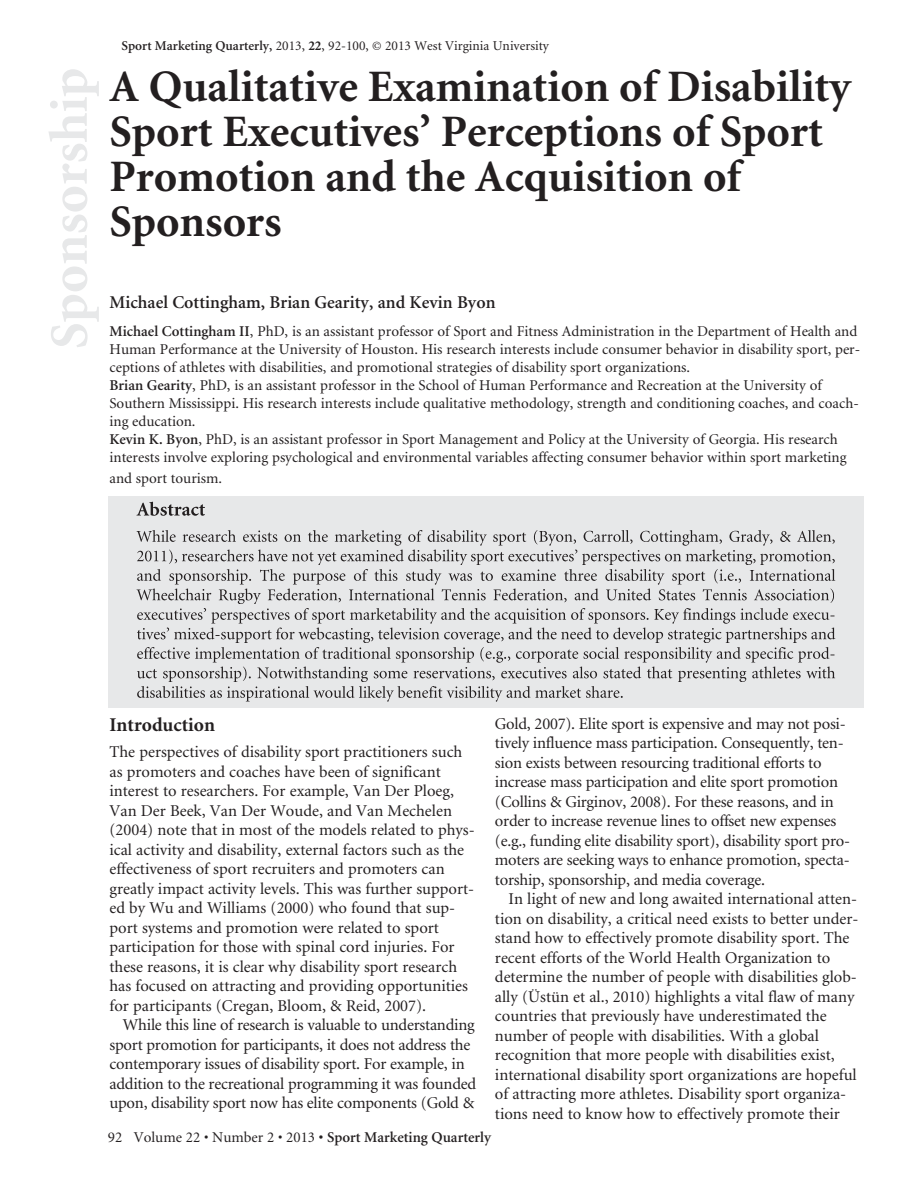
<style>
.page{position:relative;width:918px;height:1188px;background:#fff}
.page>*{position:absolute;margin:0;border:0;box-sizing:border-box;transform-origin:0 0}
.t1{font:700 54px "Minion";color:#e7e8e9}
.t2{font:700 45px/45px "Minion";color:#231f20}
.t3{font:700 19.5px "Minion";color:#231f20}
.t4{font:600 18px "Minion";color:#231f20}
.t5{font:16.5px/19.5px "Minion";color:#231f20}
.t6{font:15px/18px "Minion";color:#231f20}
.t7{font:600 15px "Minion";color:#231f20}
.t8{font:13.5px "Minion";color:#231f20}
.s1{font-weight:600}
.s2{font-weight:700}
.s3{font-weight:400}
</style>
<div class="page">
<hr style="left:108px;top:706px;width:756px;height:2px;background:#e7e8e9">
<svg style="left:108px;top:496px;width:756px;height:210px;background:#d3d4d5"></svg>
<svg style="left:136px;top:502px;width:69px;height:14px"></svg>
<svg style="left:136px;top:530px;width:84px;height:12px"></svg>
<svg style="left:136px;top:550px;width:90px;height:50px;background:#c9cacb"></svg>
<svg style="left:137px;top:608px;width:68px;height:12px"></svg>
<svg style="left:137px;top:628px;width:75px;height:11px"></svg>
<svg style="left:137px;top:647px;width:68px;height:12px"></svg>
<svg style="left:137px;top:669px;width:83px;height:29px;background:#c3c3c4"></svg>
<h1 class="t1" style="left:48px;top:349px;width:283px;rotate:-90deg">Sponsorship</h1>
<p class="t8" style="left:121px;top:40px;width:429px"><span class="s1">Sport Marketing Quarterly,</span> 2013, <span class="s2">22</span>, 92-100, © 2013 West Virginia University</p>
<h2 class="t2" style="left:110px;top:68px;width:743px">A Qualitative Examination of Disability<br>Sport Executives’ Perceptions of Sport<br>Promotion and the Acquisition of<br>Sponsors</h2>
<p class="t4" style="left:110px;top:295px;width:388px">Michael Cottingham, Brian Gearity, and Kevin Byon</p>
<p class="t6" style="left:109px;top:324px;width:752px"><span class="s1">Michael Cottingham II</span>, PhD, is an assistant professor of Sport and Fitness Administration in the Department of Health and Human Performance at the University of Houston. His research interests include consumer behavior in disability sport, per&shy;ceptions of athletes with disabilities, and promotional strategies of disability sport organizations.<br><span class="s1">Brian Gearity</span>, PhD, is an assistant professor in the School of Human Performance and Recreation at the University of Southern Mississippi. His research interests include qualitative methodology, strength and conditioning coaches, and coach&shy;ing education.<br><span class="s1">Kevin K. Byon</span>, PhD, is an assistant professor in Sport Management and Policy at the University of Georgia. His research interests involve exploring psychological and environmental variables affecting consumer behavior within sport marketing</p>
<p class="t6" style="left:109px;top:470px;width:114px">and sport tourism.</p>
<p class="t3" style="left:110px;top:717px;width:107px">Introduction</p>
<p class="t5" style="left:109px;top:744px;width:367px">The perspectives of disability sport practitioners such as promoters and coaches have been of significant interest to researchers. For example, Van Der Ploeg, Van Der Beek, Van Der Woude, and Van Mechelen (2004) note that in most of the models related to phys&shy;ical activity and disability, external factors such as the effectiveness of sport recruiters and promoters can greatly impact activity levels. This was further support&shy;ed by Wu and Williams (2000) who found that sup&shy;port systems and promotion were related to sport participation for those with spinal cord injuries. For these reasons, it is clear why disability sport research has focused on attracting and providing opportunities for participants (Cregan, Bloom, &amp; Reid, 2007).</p>
<p class="t5" style="left:109px;top:1017px;width:368px;text-indent:14px">While this line of research is valuable to understanding sport promotion for participants, it does not address the contemporary issues of disability sport. For example, in addition to the recreational programming it was founded upon, disability sport now has elite components (Gold &amp;</p>
<p class="t5" style="left:495px;top:715px;width:357px">Gold, 2007). Elite sport is expensive and may not posi&shy;tively influence mass participation. Consequently, ten&shy;sion exists between resourcing traditional efforts to increase mass participation and elite sport promotion (Collins &amp; Girginov, 2008). For these reasons, and in order to increase revenue lines to offset new expenses (e.g., funding elite disability sport), disability sport pro&shy;moters are seeking ways to enhance promotion, specta&shy;torship, sponsorship, and media coverage.</p>
<p class="t5" style="left:495px;top:891px;width:365px;text-indent:14px">In light of new and long awaited international atten&shy;tion on disability, a critical need exists to better under&shy;stand how to effectively promote disability sport. The recent efforts of the World Health Organization to determine the number of people with disabilities glob&shy;ally (Üstün et al., 2010) highlights a vital flaw of many countries that previously have underestimated the number of people with disabilities. With a global recognition that more people with disabilities exist, international disability sport organizations are hopeful of attracting more athletes. Disability sport organiza&shy;tions need to know how to effectively promote their</p>
<p class="t7" style="left:108px;top:1131px;width:385px"><span class="s3">92 Volume 22 • Number 2 • 2013</span> • Sport Marketing Quarterly</p>
</div>
